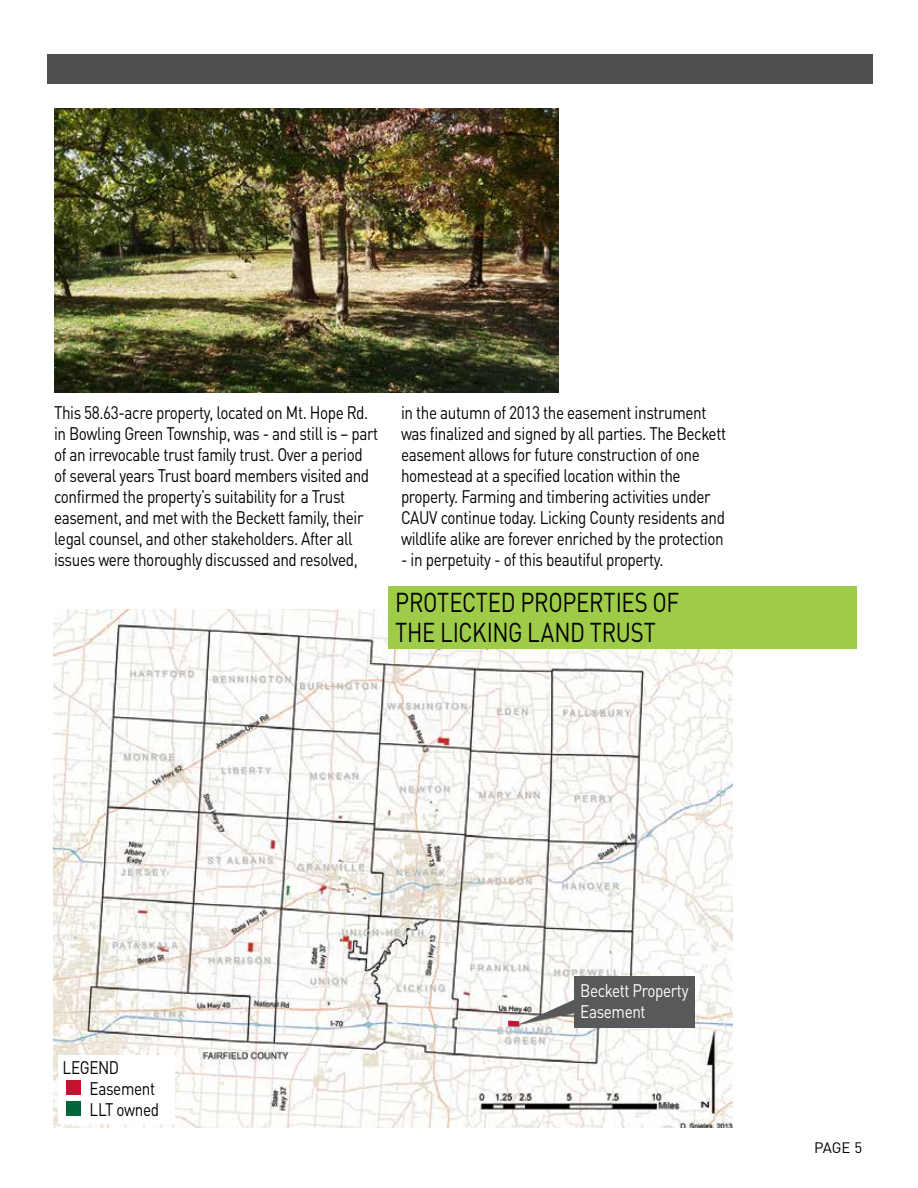
<style>
.page{position:relative;width:918px;height:1188px;background:#fff}
.page>*{position:absolute;margin:0;border:0;box-sizing:border-box;transform-origin:0 0}
.t1{font:27px/30px "DIN Pro";letter-spacing:-.01em;color:#000;scale:.82 1}
.t2{font:18px/21px "DIN Pro";letter-spacing:-.025em;color:#000;scale:.85 1}
.t3{font:18px/21px "DIN Pro";letter-spacing:-.025em;color:#fff;scale:.85 1}
.t4{font:15px "DIN Pro";color:#000}
</style>
<div class="page">
<div style="left:48px;top:54px;width:825px;height:30px;background:#50504f"></div>
<img style="left:55px;top:109px;width:504px;height:283px">
<img style="left:53px;top:610px;width:679px;height:518px">
<div style="left:388px;top:586px;width:469px;height:63px;background:#9ecc48"></div>
<div style="left:574px;top:976px;width:121px;height:52px;background:#58595b"></div>
<div style="left:58px;top:1055px;width:116px;height:69px;background:#fff"></div>
<div style="left:67px;top:1101px;width:14px;height:15px;background:#01663a"></div>
<div style="left:67px;top:1081px;width:14px;height:14px;background:#c41230"></div>
<svg style="left:508px;top:999px;width:66px;height:28px"></svg>
<p class="t2" style="left:54px;top:400px;width:383px">This 58.63-acre property, located on Mt. Hope Rd. in Bowling Green Township, was - and still is – part of an irrevocable trust family trust. Over a period of several years Trust board members visited and confirmed the property’s suitability for a Trust easement, and met with the Beckett family, their legal counsel, and other stakeholders. After all issues were thoroughly discussed and resolved,</p>
<p class="t2" style="left:401px;top:400px;width:384px">in the autumn of 2013 the easement instrument was finalized and signed by all parties. The Beckett easement allows for future construction of one homestead at a specified location within the property. Farming and timbering activities under CAUV continue today. Licking County residents and wildlife alike are forever enriched by the protection</p>
<p class="t2" style="left:401px;top:547px;width:310px">- in perpetuity - of this beautiful property.</p>
<h1 class="t1" style="left:395px;top:585px;width:348px">PROTECTED PROPERTIES OF<br>THE LICKING LAND TRUST</h1>
<p class="t2" style="left:90px;top:1055px;width:83px;text-indent:-27px">LEGEND<br>Easement<br>LLT owned</p>
<p class="t3" style="left:580px;top:978px;width:129px">Beckett Property<br>Easement</p>
<p class="t4" style="left:814px;top:1136px;width:50px">PAGE 5</p>
</div>
